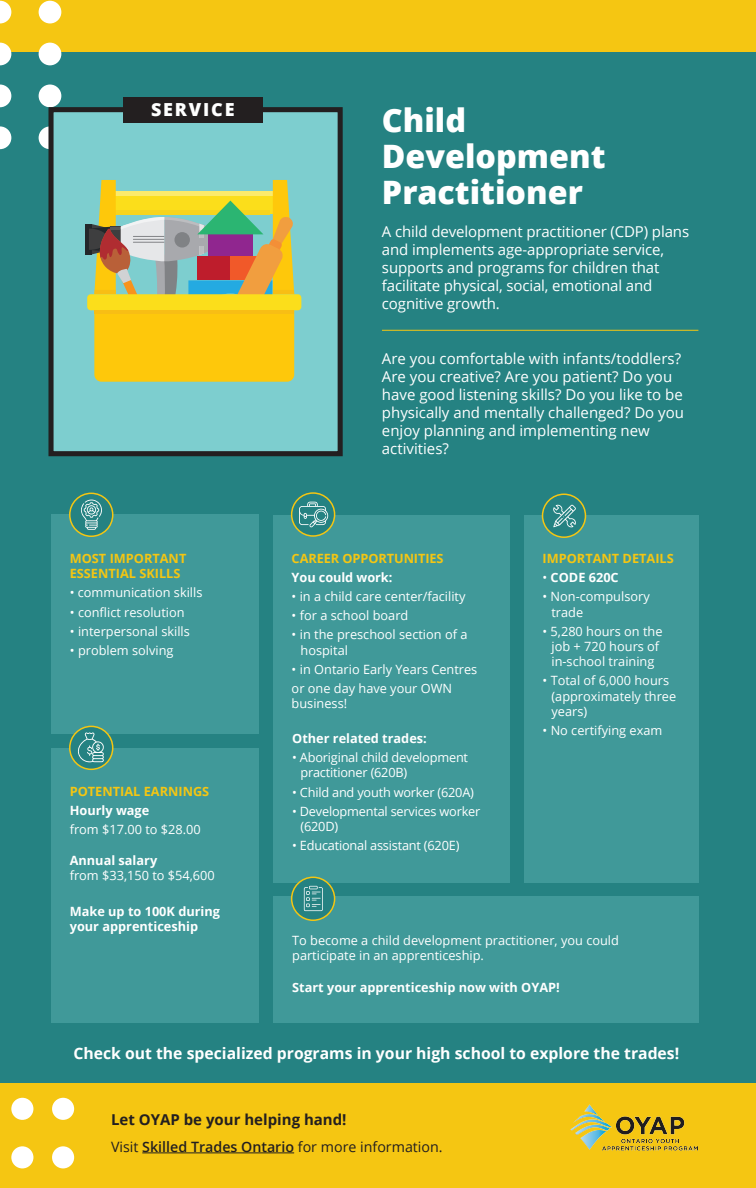
<style>
.page{position:relative;width:756px;height:1188px;background:#258282}
.page>*{position:absolute;margin:0;border:0;box-sizing:border-box;transform-origin:0 0}
.t1{font:800 32.25px/36px "Open Sans";color:#fff}
.t2{font:800 18px "Open Sans";letter-spacing:.1em;color:#fff}
.t3{font:700 15.75px "Open Sans";color:#fff}
.t4{font:15px/18px "Open Sans";color:#fff}
.t5{font:700 15px "Open Sans";color:#231f20}
.t6{font:14.25px "Open Sans";color:#231f20}
.t7{font:12.75px/15.3px "Open Sans";color:#fff}
.t8{font:700 12.75px/15.3px "Open Sans";color:#fff}
.t9{font:700 12.75px/15.3px "Open Sans";color:#f5c612}
.s1{font-weight:400}
.s2{font-weight:600}
</style>
<div class="page">
<div style="left:0;top:0;width:756px;height:52px;background:#f5c612"></div>
<div style="left:0;top:1083px;width:756px;height:105px;background:#f5c612"></div>
<div style="left:11px;top:1146px;width:22px;height:22px;background:#fff;border-radius:50%"></div>
<div style="left:11px;top:1098px;width:22px;height:22px;background:#fff;border-radius:50%"></div>
<div style="left:52px;top:1146px;width:22px;height:22px;background:#fff;border-radius:50%"></div>
<div style="left:52px;top:1098px;width:22px;height:22px;background:#fff;border-radius:50%"></div>
<hr style="left:382px;top:330px;width:316px;height:1px;background:#f5c612">
<div style="left:51px;top:515px;width:207px;height:219px;background:#409999"></div>
<div style="left:51px;top:748px;width:207px;height:275px;background:#409999"></div>
<div style="left:273px;top:896px;width:426px;height:127px;background:#409999"></div>
<div style="left:273px;top:515px;width:236px;height:368px;background:#409999"></div>
<div style="left:524px;top:515px;width:175px;height:368px;background:#409999"></div>
<img style="left:570px;top:1104px;width:127px;height:46px">
<hr style="left:142px;top:1153px;width:152px;height:1px;background:#231f20">
<svg style="left:70px;top:726px;width:43px;height:43px"></svg>
<div style="left:69px;top:726px;width:44px;height:44px;border:2px solid #f5c612;border-radius:50%"></div>
<svg style="left:78px;top:733px;width:26px;height:29px"></svg>
<svg style="left:292px;top:493px;width:43px;height:43px"></svg>
<div style="left:291px;top:492px;width:44px;height:45px;border:2px solid #f5c612;border-radius:50%"></div>
<svg style="left:299px;top:502px;width:29px;height:26px"></svg>
<div style="left:70px;top:493px;width:43px;height:43px;background:#258282;border-radius:50%"></div>
<div style="left:69px;top:493px;width:44px;height:44px;border:2px solid #f5c612;border-radius:50%"></div>
<svg style="left:81px;top:500px;width:21px;height:30px"></svg>
<div style="left:543px;top:494px;width:42px;height:43px;background:#258282;border-radius:50%"></div>
<div style="left:542px;top:494px;width:44px;height:44px;border:2px solid #f5c612;border-radius:50%"></div>
<svg style="left:553px;top:505px;width:23px;height:22px"></svg>
<div style="left:292px;top:877px;width:43px;height:43px;background:#258282;border-radius:50%"></div>
<div style="left:291px;top:877px;width:44px;height:44px;border:2px solid #f5c612;border-radius:50%"></div>
<svg style="left:304px;top:886px;width:19px;height:25px"></svg>
<svg style="left:0;top:1px;width:11px;height:22px"></svg>
<div style="left:39px;top:1px;width:22px;height:22px;background:#fff;border-radius:50%"></div>
<svg style="left:0;top:43px;width:11px;height:22px"></svg>
<div style="left:39px;top:43px;width:22px;height:22px;background:#fff;border-radius:50%"></div>
<svg style="left:0;top:85px;width:11px;height:22px"></svg>
<div style="left:39px;top:85px;width:22px;height:22px;background:#fff;border-radius:50%"></div>
<svg style="left:0;top:126px;width:11px;height:23px"></svg>
<div style="left:39px;top:126px;width:22px;height:23px;background:#fff;border-radius:50%"></div>
<div style="left:48px;top:107px;width:295px;height:349px;background:#7dcecf;border:5px solid #231f20"></div>
<div style="left:123px;top:97px;width:140px;height:25px;background:#231f20"></div>
<div style="left:86px;top:224px;width:6px;height:30px;background:#23272a"></div>
<div style="left:87px;top:294px;width:214px;height:16px;background:#fbde1b;border-radius:4px"></div>
<svg style="left:89px;top:180px;width:205px;height:202px"></svg>
<hr style="left:94px;top:310px;width:200px;height:4px;background:#f8be14">
<div style="left:168px;top:319px;width:52px;height:52px;background:#fec80b;border-radius:50%"></div>
<h2 class="t2" style="left:151px;top:96px;width:85px">SERVICE</h2>
<p class="t9" style="left:70px;top:551px;width:118px">MOST IMPORTANT<br>ESSENTIAL SKILLS</p>
<p class="t7" style="left:70px;top:585px;width:134px">• communication skills</p>
<p class="t7" style="left:70px;top:604px;width:116px">• conflict resolution</p>
<p class="t7" style="left:70px;top:623px;width:122px">• interpersonal skills</p>
<p class="t7" style="left:70px;top:642px;width:105px">• problem solving</p>
<p class="t9" style="left:70px;top:784px;width:141px">POTENTIAL EARNINGS</p>
<p class="t8" style="left:70px;top:803px;width:81px">Hourly wage</p>
<p class="t7" style="left:70px;top:822px;width:132px">from $17.00 to $28.00</p>
<p class="t8" style="left:70px;top:852px;width:89px">Annual salary</p>
<p class="t7" style="left:70px;top:868px;width:146px">from $33,150 to $54,600</p>
<p class="t8" style="left:70px;top:903px;width:152px">Make up to 100K during your apprenticeship</p>
<h1 class="t1" style="left:382px;top:101px;width:225px">Child<br>Development<br>Practitioner</h1>
<p class="t4" style="left:382px;top:222px;width:309px">A child development practitioner (CDP) plans and implements age-appropriate service, supports and programs for children that facilitate physical, social, emotional and cognitive growth.</p>
<p class="t4" style="left:382px;top:349px;width:304px">Are you comfortable with infants/toddlers?<br>Are you creative? Are you patient? Do you have good listening skills? Do you like to be physically and mentally challenged? Do you enjoy planning and implementing new activities?</p>
<p class="t9" style="left:292px;top:551px;width:153px">CAREER OPPORTUNITIES</p>
<p class="t8" style="left:292px;top:570px;width:102px">You could work:</p>
<p class="t7" style="left:292px;top:589px;width:175px">• in a child care center/facility</p>
<p class="t7" style="left:292px;top:608px;width:118px">• for a school board</p>
<p class="t7" style="left:301px;top:627px;width:168px;text-indent:-9px">• in the preschool section of a hospital</p>
<p class="t7" style="left:292px;top:659px;width:187px;line-height:19px">• in Ontario Early Years Centres or one day have your OWN</p>
<p class="t7" style="left:292px;top:695px;width:57px">business!</p>
<p class="t8" style="left:292px;top:731px;width:136px">Other related trades:</p>
<p class="t7" style="left:300px;top:750px;width:169px;text-indent:-8px">• Aboriginal child development practitioner (620B)</p>
<p class="t7" style="left:292px;top:784px;width:183px">• Child and youth worker (620A)</p>
<p class="t7" style="left:300px;top:803px;width:181px;text-indent:-8px">• Developmental services worker (620D)</p>
<p class="t7" style="left:292px;top:837px;width:169px">• Educational assistant (620E)</p>
<p class="t9" style="left:543px;top:551px;width:133px">IMPORTANT DETAILS</p>
<p class="t8" style="left:543px;top:570px;width:78px"><span class="s1">•</span> CODE 620C</p>
<p class="t7" style="left:551px;top:589px;width:100px;text-indent:-9px">• Non-compulsory trade</p>
<p class="t7" style="left:543px;top:623px;width:121px;text-align:center">• 5,280 hours on the job + 720 hours of in-school training</p>
<p class="t7" style="left:551px;top:673px;width:126px;text-indent:-9px">• Total of 6,000 hours (approximately three years)</p>
<p class="t7" style="left:543px;top:722px;width:121px">• No certifying exam</p>
<p class="t7" style="left:292px;top:932px;width:328px">To become a child development practitioner, you could participate in an apprenticeship.</p>
<p class="t8" style="left:292px;top:980px;width:269px">Start your apprenticeship now with OYAP!</p>
<p class="t3" style="left:73px;top:1042px;width:607px">Check out the specialized programs in your high school to explore the trades!</p>
<p class="t5" style="left:111px;top:1109px;width:237px">Let OYAP be your helping hand!</p>
<p class="t6" style="left:111px;top:1137px;width:333px">Visit <span class="s2">Skilled Trades Ontario</span> for more information.</p>
</div>
